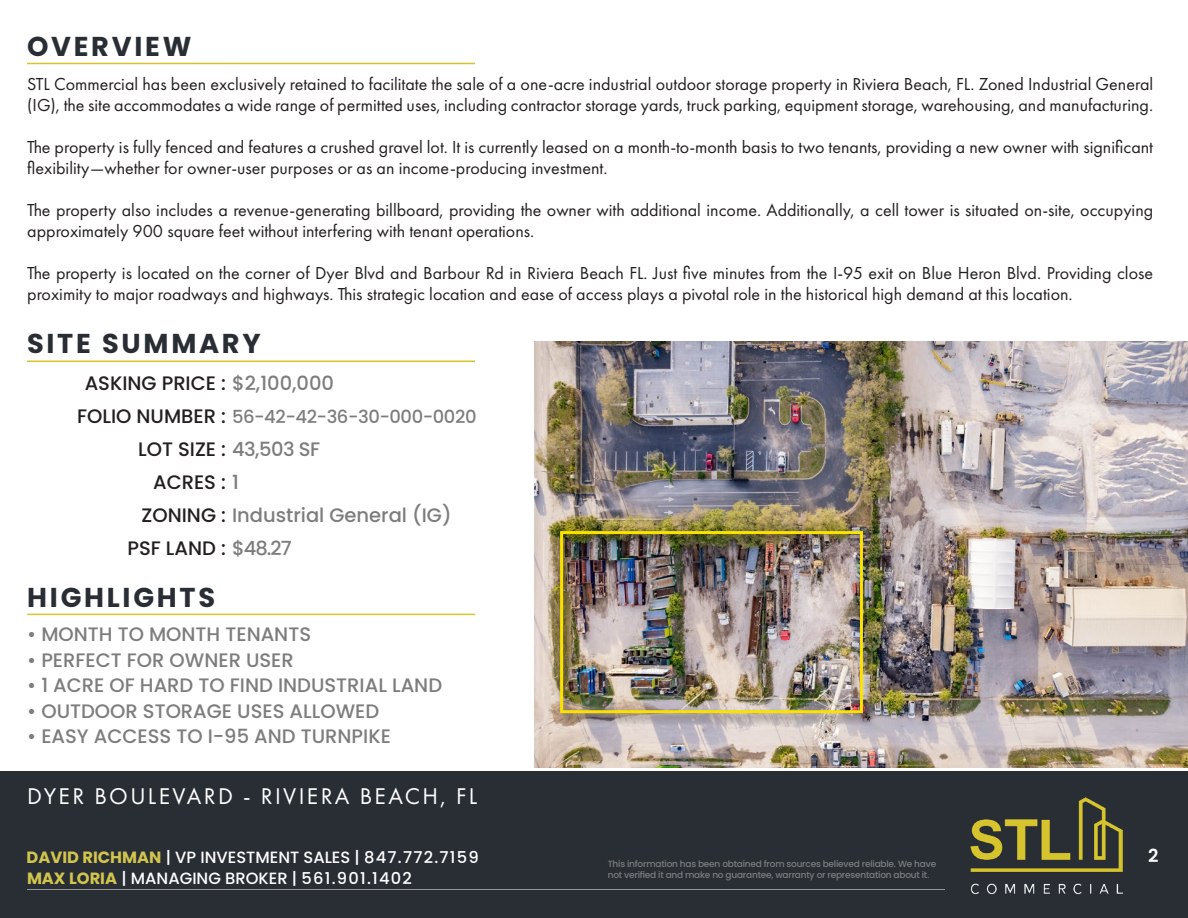
<style>
.page{position:relative;width:1188px;height:918px;background:#fff}
.page>*{position:absolute;margin:0;border:0;box-sizing:border-box;transform-origin:0 0}
.Project_Name__Black__Align_to_Left{font:700 27.3px "Poppins";letter-spacing:.1em;color:#292e35}
.t1{font:23.55px "Futura PT";letter-spacing:.1em;color:#fff}
.Project_Description_-_Grey__Align_to_Lef{font:500 19.5px "Poppins";color:#7d7d7d}
.Project_Description_-_Black__Align_to_Le{font:500 19.5px "Poppins";color:#231f20}
.Project_Description_-_Black__Align_to_Le-2{font:500 19.5px "Poppins";color:#7d7d7d}
.t2{font:18px/21px "Futura PT";color:#231f20}
.Project_Description_-_Black__Align_to_Le-3{font:500 18px "Poppins";letter-spacing:-.025em;color:#7d7d7d}
.t3{font:600 18px "Poppins";color:#fff}
.t4{font:500 16.35px/21px "Poppins";color:#fff}
.t5{font:500 9px "Poppins";letter-spacing:-.025em;color:#7d7d7d}
.s1{color:#7d7d7d}
.s2{font-size:19.5px;color:#231f20}
.s3{color:#231f20}
.s4{font-weight:700;color:#d2c54e}
</style>
<div class="page">
<div style="left:0;top:771px;width:1188px;height:147px;background:#292e35"></div>
<img style="left:970px;top:797px;width:152px;height:98px">
<hr style="left:27px;top:889px;width:918px;height:1px;background:#969696">
<img style="left:535px;top:341px;width:653px;height:426px">
<hr style="left:27px;top:361px;width:448px;height:1px;background:#d6c42c">
<hr style="left:27px;top:63px;width:448px;height:1px;background:#d6c42c">
<hr style="left:27px;top:614px;width:448px;height:1px;background:#d6c42c">
<div style="left:557px;top:528px;width:319px;height:198px;background:#231f20;opacity:.75"></div>
<div style="left:560px;top:531px;width:303px;height:182px;border:3px solid #fae100"></div>
<p class="Project_Name__Black__Align_to_Left" style="left:27px;top:30px;width:166px">OVERVIEW</p>
<p class="t2" style="left:27px;top:73px;width:1127px">STL Commercial has been exclusively retained to facilitate the sale of a one-acre industrial outdoor storage property in Riviera Beach, FL. Zoned Industrial General (IG), the site accommodates a wide range of permitted uses, including contractor storage yards, truck parking, equipment storage, warehousing, and manufacturing.</p>
<p class="t2" style="left:27px;top:136px;width:1127px">The property is fully fenced and features a crushed gravel lot. It is currently leased on a month-to-month basis to two tenants, providing a new owner with significant flexibility—whether for owner-user purposes or as an income-producing investment.</p>
<p class="t2" style="left:27px;top:199px;width:1127px">The property also includes a revenue-generating billboard, providing the owner with additional income. Additionally, a cell tower is situated on-site, occupying approximately 900 square feet without interfering with tenant operations.</p>
<p class="t2" style="left:27px;top:262px;width:1127px">The property is located on the corner of Dyer Blvd and Barbour Rd in Riviera Beach FL. Just five minutes from the I-95 exit on Blue Heron Blvd. Providing close proximity to major roadways and highways. This strategic location and ease of access plays a pivotal role in the historical high demand at this location.</p>
<p class="Project_Name__Black__Align_to_Left" style="left:27px;top:328px;width:235px">SITE SUMMARY</p>
<p class="Project_Description_-_Black__Align_to_Le" style="left:85px;top:372px;width:251px">ASKING PRICE : <span class="s1">$2,100,000</span></p>
<p class="Project_Description_-_Black__Align_to_Le-3" style="left:77px;top:406px;width:401px"><span class="s2">FOLIO NUMBER :</span> 56-42-42-36-30-000-0020</p>
<p class="Project_Description_-_Black__Align_to_Le" style="left:138px;top:438px;width:184px">LOT SIZE : <span class="s1">43,503 SF</span></p>
<p class="Project_Description_-_Black__Align_to_Le" style="left:153px;top:471px;width:87px">ACRES : <span class="s1">1</span></p>
<p class="Project_Description_-_Black__Align_to_Le-2" style="left:142px;top:504px;width:312px"><span class="s3">ZONING :</span> Industrial General (IG)</p>
<p class="Project_Description_-_Black__Align_to_Le" style="left:127px;top:537px;width:166px">PSF LAND : <span class="s1">$48.27</span></p>
<p class="Project_Name__Black__Align_to_Left" style="left:27px;top:581px;width:189px">HIGHLIGHTS</p>
<p class="Project_Description_-_Grey__Align_to_Lef" style="left:27px;top:623px;width:285px">• MONTH TO MONTH TENANTS</p>
<p class="Project_Description_-_Grey__Align_to_Lef" style="left:27px;top:648px;width:268px">• PERFECT FOR OWNER USER</p>
<p class="Project_Description_-_Grey__Align_to_Lef" style="left:27px;top:674px;width:416px">• 1 ACRE OF HARD TO FIND INDUSTRIAL LAND</p>
<p class="Project_Description_-_Grey__Align_to_Lef" style="left:27px;top:699px;width:353px">• OUTDOOR STORAGE USES ALLOWED</p>
<p class="Project_Description_-_Grey__Align_to_Lef" style="left:27px;top:725px;width:365px">• EASY ACCESS TO I-95 AND TURNPIKE</p>
<h2 class="t1" style="left:27px;top:782px;width:452px">DYER BOULEVARD - RIVIERA BEACH, FL</h2>
<p class="t4" style="left:27px;top:846px;width:454px"><span class="s4">DAVID RICHMAN</span> | VP INVESTMENT SALES | 847.772.7159<br><span class="s4">MAX LORIA</span> | MANAGING BROKER | 561.901.1402</p>
<p class="t5" style="left:608px;top:858px;width:330px">This information has been obtained from sources believed reliable. We have</p>
<p class="t5" style="left:608px;top:869px;width:323px">not verified it and make no guarantee, warranty or representation about it.</p>
<p class="t3" style="left:1148px;top:845px;width:12px">2</p>
</div>
